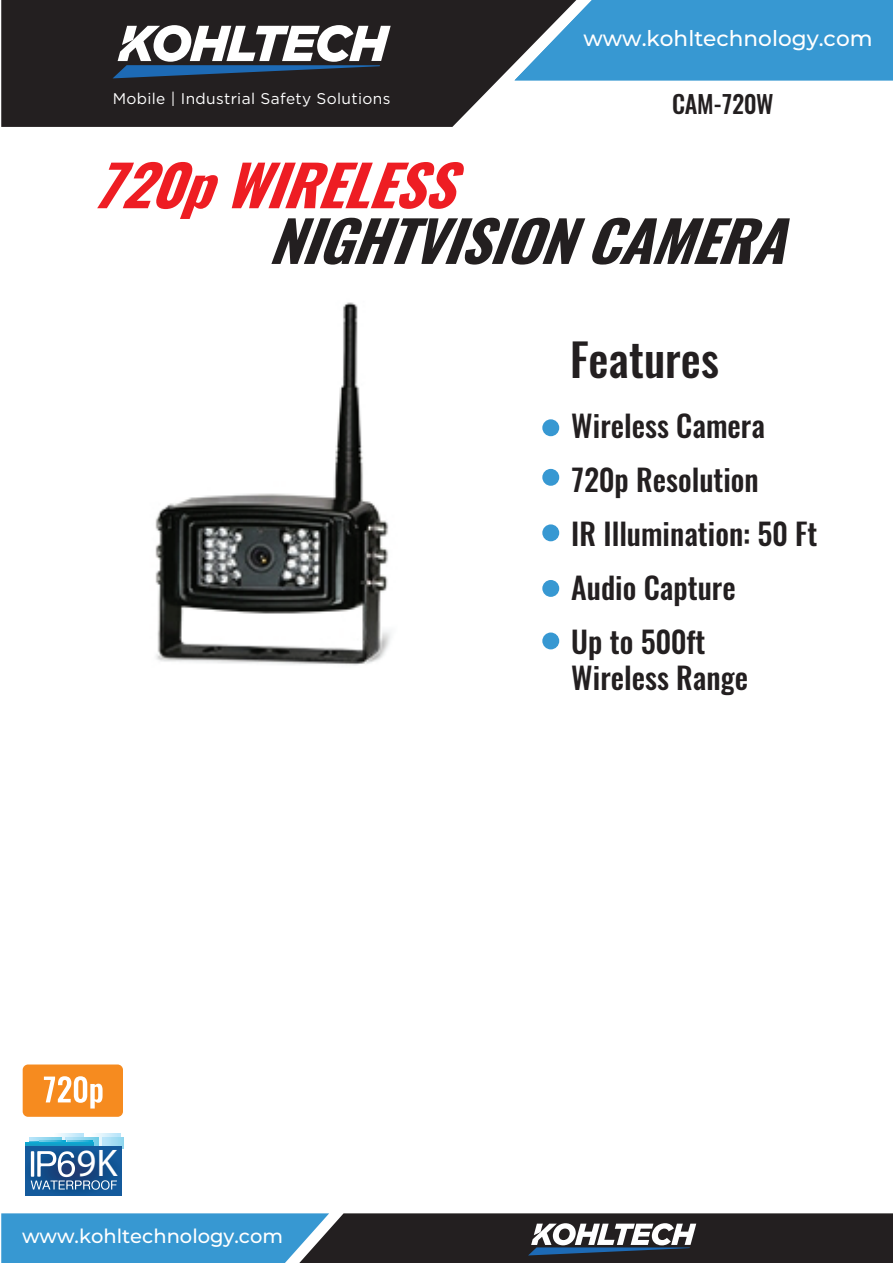
<style>
.page{position:relative;width:893px;height:1263px;background:#fff}
.page>*{position:absolute;margin:0;border:0;box-sizing:border-box;transform-origin:0 0}
.t1{font:italic 700 56.25px "Oswald";color:#231f20;scale:1.05 1}
.t2{font:italic 700 56.25px "Oswald";color:#ee1d23;scale:1.05 1}
.t3{font:500 45px "Oswald";color:#231f20}
.t4{font:38.55px "Myriad Pro";color:#fff}
.t5{font:500 30px/54px "Oswald";color:#231f20}
.t6{font:500 24.6px "Oswald";letter-spacing:-.01em;color:#231f20}
.t7{font:500 21.6px "Montserrat";color:#fff}
.t8{font:500 19.5px "Montserrat";color:#fff}
.t9{font:15.45px "Gotham";letter-spacing:.02em;color:#fff}
</style>
<div class="page">
<svg style="left:1px;top:1213px;width:891px;height:50px;background:#37586d"></svg>
<div style="left:576px;top:0;width:316px;height:80px;background:#3798d2"></div>
<svg style="left:1px;top:0;width:575px;height:127px;background:#39393c"></svg>
<svg style="left:113px;top:25px;width:277px;height:53px"></svg>
<svg style="left:58px;top:1134px;width:26px;height:9px"></svg>
<svg style="left:95px;top:1134px;width:26px;height:13px"></svg>
<svg style="left:66px;top:1137px;width:33px;height:10px"></svg>
<svg style="left:103px;top:1137px;width:20px;height:12px"></svg>
<svg style="left:30px;top:1137px;width:32px;height:4px"></svg>
<svg style="left:67px;top:1140px;width:26px;height:3px"></svg>
<div style="left:30px;top:1141px;width:18px;height:8px;background:#0da8d2"></div>
<svg style="left:39px;top:1140px;width:26px;height:3px"></svg>
<svg style="left:26px;top:1143px;width:67px;height:4px"></svg>
<div style="left:25px;top:1147px;width:97px;height:48px;background:#14599b"></div>
<svg style="left:30px;top:1151px;width:87px;height:39px"></svg>
<img style="left:155px;top:302px;width:405px;height:363px">
<svg style="left:23px;top:1064px;width:100px;height:53px;background:#f79d43"></svg>
<p class="t9" style="left:113px;top:89px;width:279px">Mobile | Industrial Safety Solutions</p>
<p class="t7" style="left:583px;top:24px;width:290px">www.kohltechnology.com</p>
<p class="t6" style="left:672px;top:87px;width:103px">CAM-720W</p>
<h1 class="t2" style="left:91px;top:146px;width:375px">720pWIRELESS</h1>
<h1 class="t1" style="left:268px;top:202px;width:521px">NIGHTVISIONCAMERA</h1>
<p class="t4" style="left:77px;top:1139px;width:42px">9K</p>
<p class="t8" style="left:22px;top:1222px;width:262px">www.kohltechnology.com</p>
<h2 class="t3" style="left:570px;top:329px;width:150px">Features</h2>
<p class="t5" style="left:571px;top:400px;width:247px">Wireless Camera<br>720p Resolution<br>IR Illumination: 50 Ft<br>Audio Capture<br>Up to 500ft</p>
<p class="t5" style="left:571px;top:652px;width:178px">Wireless Range</p>
</div>
